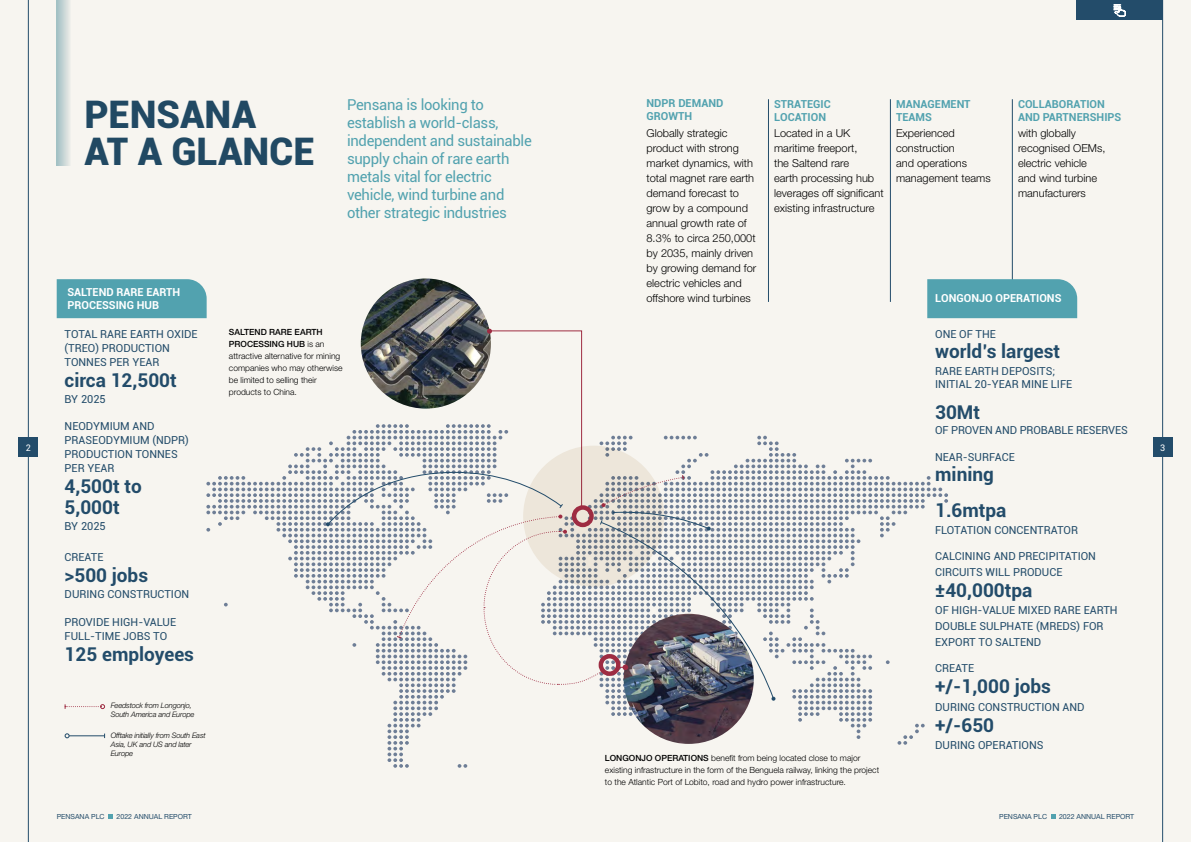
<style>
.page{position:relative;width:1191px;height:842px;background:#f7f5f0}
.page>*{position:absolute;margin:0;border:0;box-sizing:border-box;transform-origin:0 0}
.t1{font:900 38px/37.7px "Roboto";color:#234c6a}
.t2{font:700 19px/35.3px "Roboto";color:#234c6a}
.t3{font:15px/18px "Roboto";letter-spacing:-.02em;color:#52a2af}
.t4{font:300 11px/15px "Helvetica Neue LT Std";color:#000}
.t5{font:11px/14px "Roboto";color:#234c6a}
.t6{font:700 11px/13px "Roboto";color:#52a2af}
.t7{font:700 11px/13px "Roboto";color:#fff}
.t8{font:9px "Roboto";color:#fff}
.t9{font:300 8.5px/12px "Helvetica Neue LT Std";color:#000}
.t10{font:italic 300 7.5px/9px "Helvetica Neue LT Std";letter-spacing:-.02em;color:#000}
.t11{font:7px "Helvetica Neue LT Std";color:#234c6a}
.s1{font-weight:500}
</style>
<div class="page">
<svg style="left:65px;top:704px;width:40px;height:5px"></svg>
<hr style="left:69px;top:735px;width:36px;height:1px;background:#234c6a">
<svg style="left:65px;top:733px;width:5px;height:5px"></svg>
<img style="left:361px;top:278px;width:130px;height:131px;border-radius:65px">
<div style="left:57px;top:279px;width:150px;height:39px;background:#52a2af"></div>
<hr style="left:768px;top:99px;width:1px;height:203px;background:#234c6a">
<hr style="left:890px;top:99px;width:1px;height:203px;background:#234c6a">
<hr style="left:1012px;top:99px;width:1px;height:203px;background:#234c6a">
<svg style="left:206px;top:329px;width:742px;height:439px"></svg>
<div style="left:927px;top:279px;width:150px;height:39px;background:#52a2af"></div>
<div style="left:1076px;top:0;width:86px;height:20px;background:#234c6a"></div>
<div style="left:1152px;top:437px;width:20px;height:20px;background:#234c6a"></div>
<hr style="left:1162px;top:0;width:1px;height:842px;background:#234c6a">
<div style="left:18px;top:437px;width:20px;height:20px;background:#234c6a"></div>
<hr style="left:28px;top:0;width:1px;height:842px;background:#234c6a">
<svg style="left:1051px;top:814px;width:4px;height:5px"></svg>
<svg style="left:108px;top:814px;width:5px;height:5px"></svg>
<svg style="left:1113px;top:4px;width:12px;height:12px"></svg>
<h1 class="t1" style="left:84px;top:94px;width:232px">PENSANA<br>AT A GLANCE</h1>
<p class="t7" style="left:67px;top:285px;width:114px">SALTEND RARE EARTH<br>PROCESSING HUB</p>
<h3 class="t3" style="left:347px;top:96px;width:186px">Pensana is looking to establish a world-class, independent and sustainable supply chain of rare earth metals vital for electric vehicle, wind turbine and other strategic industries</h3>
<p class="t6" style="left:646px;top:97px;width:78px">NDPR DEMAND<br>GROWTH</p>
<p class="t4" style="left:646px;top:125px;width:111px">Globally strategic product with strong market dynamics, with total magnet rare earth demand forecast to grow by a compound annual growth rate of<br>8.3% to circa 250,000t by 2035, mainly driven by growing demand for electric vehicles and offshore wind turbines</p>
<p class="t6" style="left:774px;top:97px;width:58px">STRATEGIC<br>LOCATION</p>
<p class="t4" style="left:774px;top:125px;width:111px">Located in a UK maritime freeport,<br>the Saltend rare<br>earth processing hub leverages off significant existing infrastructure</p>
<p class="t6" style="left:896px;top:97px;width:76px">MANAGEMENT<br>TEAMS</p>
<p class="t4" style="left:896px;top:125px;width:96px">Experienced construction<br>and operations management teams</p>
<p class="t6" style="left:1018px;top:97px;width:105px">COLLABORATION<br>AND PARTNERSHIPS</p>
<p class="t4" style="left:1018px;top:125px;width:89px">with globally recognised OEMs, electric vehicle and wind turbine manufacturers</p>
<p class="t7" style="left:935px;top:291px;width:128px">LONGONJO OPERATIONS</p>
<p class="t9" style="left:229px;top:326px;width:115px"><span class="s1">SALTEND RARE EARTH<br>PROCESSING HUB</span> is an attractive alternative for mining companies who may otherwise be limited to selling their products to China.</p>
<p class="t5" style="left:65px;top:326px;width:135px">TOTAL RARE EARTH OXIDE (TREO) PRODUCTION<br>TONNES PER YEAR</p>
<h2 class="t2" style="left:65px;top:361px;width:114px">circa 12,500t</h2>
<p class="t5" style="left:65px;top:391px;width:43px">BY 2025</p>
<p class="t5" style="left:935px;top:326px;width:62px">ONE OF THE</p>
<h2 class="t2" style="left:935px;top:333px;width:126px">world’s largest</h2>
<p class="t5" style="left:935px;top:365px;width:138px;line-height:13px">RARE EARTH DEPOSITS;<br>INITIAL 20-YEAR MINE LIFE</p>
<h2 class="t2" style="left:935px;top:394px;width:46px">30Mt</h2>
<p class="t5" style="left:935px;top:423px;width:194px">OF PROVEN AND PROBABLE RESERVES</p>
<p class="t5" style="left:935px;top:450px;width:81px">NEAR-SURFACE</p>
<h2 class="t2" style="left:935px;top:456px;width:73px">mining<br>1.6mtpa</h2>
<p class="t5" style="left:935px;top:523px;width:144px">FLOTATION CONCENTRATOR</p>
<p class="t5" style="left:935px;top:548px;width:162px;line-height:16px">CALCINING AND PRECIPITATION<br>CIRCUITS WILL PRODUCE</p>
<h2 class="t2" style="left:935px;top:572px;width:99px">±40,000tpa</h2>
<p class="t5" style="left:935px;top:602px;width:184px;line-height:16px">OF HIGH-VALUE MIXED RARE EARTH<br>DOUBLE SULPHATE (MREDS) FOR<br>EXPORT TO SALTEND</p>
<p class="t5" style="left:935px;top:661px;width:40px">CREATE</p>
<h2 class="t2" style="left:935px;top:668px;width:117px">+/-1,000 jobs</h2>
<p class="t5" style="left:935px;top:699px;width:151px">DURING CONSTRUCTION AND</p>
<h2 class="t2" style="left:935px;top:707px;width:61px">+/-650</h2>
<p class="t5" style="left:935px;top:738px;width:110px">DURING OPERATIONS</p>
<p class="t5" style="left:65px;top:419px;width:126px">NEODYMIUM AND<br>PRASEODYMIUM (NDPR)<br>PRODUCTION TONNES<br>PER YEAR</p>
<h2 class="t2" style="left:65px;top:475px;width:79px;line-height:21px">4,500t to<br>5,000t</h2>
<p class="t5" style="left:65px;top:519px;width:43px">BY 2025</p>
<p class="t5" style="left:65px;top:549px;width:40px">CREATE</p>
<h2 class="t2" style="left:65px;top:556px;width:85px">&gt;500 jobs</h2>
<p class="t5" style="left:65px;top:586px;width:126px">DURING CONSTRUCTION</p>
<p class="t5" style="left:65px;top:615px;width:113px">PROVIDE HIGH-VALUE<br>FULL-TIME JOBS TO</p>
<h2 class="t2" style="left:65px;top:636px;width:131px">125 employees</h2>
<p class="t8" style="left:26px;top:441px;width:7px">2</p>
<p class="t8" style="left:1160px;top:441px;width:7px">3</p>
<p class="t10" style="left:111px;top:701px;width:85px">Feedstock from Longonjo,<br>South America and Europe</p>
<p class="t10" style="left:111px;top:730px;width:96px">Offtake initially from South East<br>Asia, UK and US and later<br>Europe</p>
<p class="t9" style="left:605px;top:752px;width:276px"><span class="s1">LONGONJO OPERATIONS</span> benefit from being located close to major existing infrastructure in the form of the Benguela railway, linking the project to the Atlantic Port of Lobito, road and hydro power infrastructure.</p>
<p class="t11" style="left:57px;top:812px;width:49px">PENSANA PLC</p>
<p class="t11" style="left:117px;top:812px;width:77px">2022 ANNUAL REPORT</p>
<p class="t11" style="left:999px;top:812px;width:49px">PENSANA PLC</p>
<p class="t11" style="left:1059px;top:812px;width:77px">2022 ANNUAL REPORT</p>
</div>
